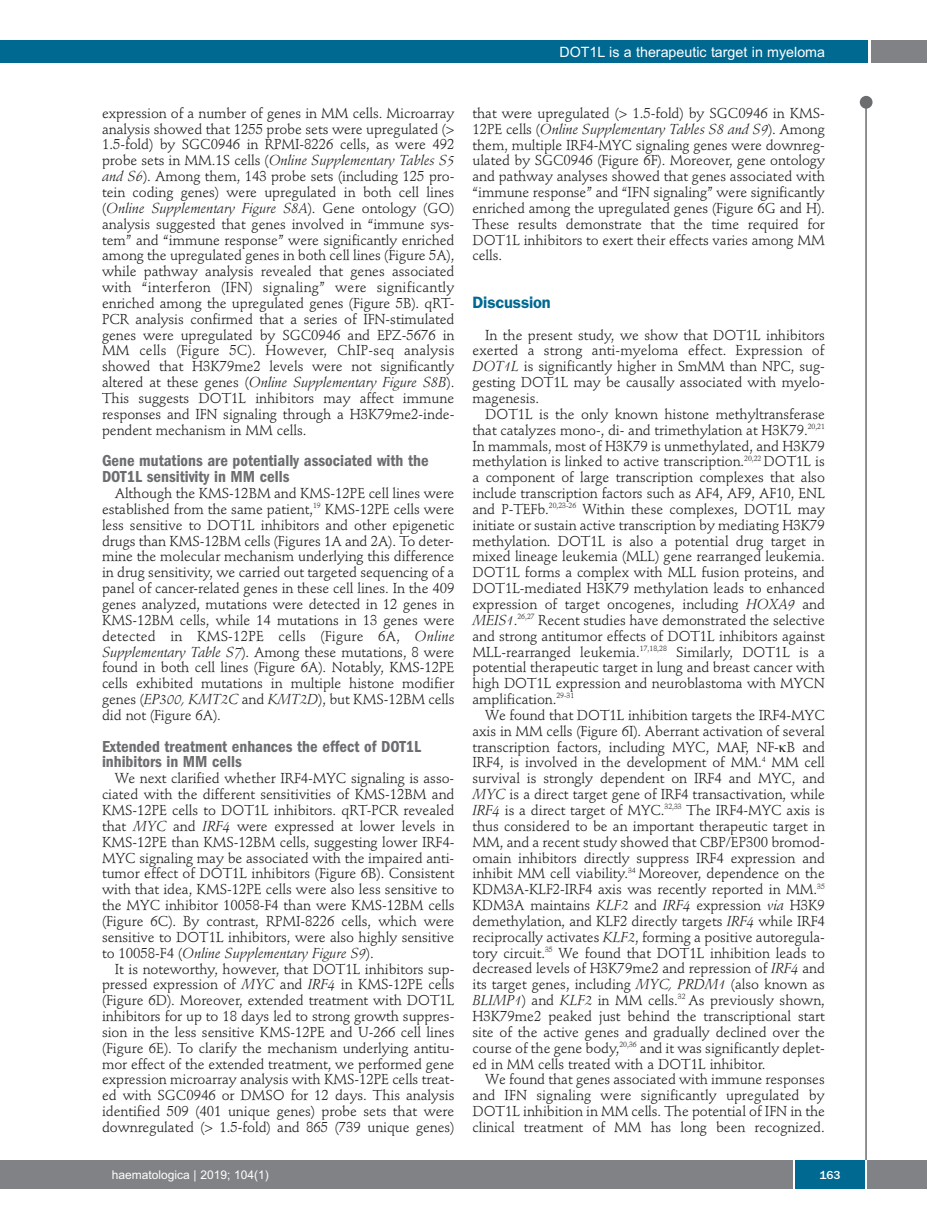
<style>
.page{position:relative;width:927px;height:1225px;background:#fff}
.page>*{position:absolute;margin:0;border:0;box-sizing:border-box;transform-origin:0 0}
.t1{font:600 condensed 16.5px/15.9px "Franklin Gothic";color:#6c6d70}
.t2{font:600 16.5px "Franklin Gothic";letter-spacing:-.01em;color:#006991}
.t3{font:14.25px/15.9px "Stempel Schneidler";letter-spacing:-.005em;color:#231f20;text-align:justify}
.t4{font:14.25px "Arial";color:#fff}
.t5{font:12px "Arial";color:#fff}
.t6{font:500 12px "Franklin Gothic";color:#fff}
.s1{font-style:italic}
</style>
<div class="page">
<div style="left:860px;top:96px;width:12px;height:13px;background:#6c6d70;border-radius:50%"></div>
<hr style="left:865px;top:98px;width:2px;height:1062px;background:#6c6d70">
<div style="left:871px;top:40px;width:56px;height:22px;background:#808285"></div>
<div style="left:18px;top:40px;width:849px;height:22px;background:#006991"></div>
<div style="left:17px;top:1160px;width:910px;height:28px;background:#808285"></div>
<div style="left:795px;top:1160px;width:70px;height:28px;background:#006991"></div>
<hr style="left:793px;top:1160px;width:2px;height:28px;background:#fff">
<hr style="left:865px;top:1160px;width:2px;height:28px;background:#fff">
<div style="left:0;top:40px;width:19px;height:22px;background:#006991"></div>
<div style="left:0;top:1160px;width:18px;height:28px;background:#808285"></div>
<p class="t4" style="left:559px;top:44px;width:267px">DOT1L is a therapeutic target in myeloma</p>
<p class="t3" style="left:102px;top:106px;width:354px">expression of a number of genes in MM cells. Microarray analysis showed that 1255 probe sets were upregulated (&gt; 1.5-fold) by SGC0946 in RPMI-8226 cells, as were 492 probe sets in MM.1S cells (<span class="s1">Online Supplementary Tables S5 and S6</span>). Among them, 143 probe sets (including 125 pro&shy;tein coding genes) were upregulated in both cell lines (<span class="s1">Online Supplementary Figure S8A</span>). Gene ontology (GO) analysis suggested that genes involved in “immune sys&shy;tem” and “immune response” were significantly enriched among the upregulated genes in both cell lines (Figure 5A), while pathway analysis revealed that genes associated with “interferon (IFN) signaling” were significantly enriched among the upregulated genes (Figure 5B). qRT-PCR analysis confirmed that a series of IFN-stimulated genes were upregulated by SGC0946 and EPZ-5676 in MM cells (Figure 5C). However, ChIP-seq analysis showed that H3K79me2 levels were not significantly altered at these genes (<span class="s1">Online Supplementary Figure S8B</span>).<br>This suggests DOT1L inhibitors may affect immune responses and IFN signaling through a H3K79me2-inde&shy;pendent mechanism in MM cells.</p>
<p class="t1" style="left:102px;top:454px;width:328px">Gene mutations are potentially associated with the<br>DOT1L sensitivity in MM cells</p>
<p class="t3" style="left:102px;top:486px;width:354px;text-indent:13px">Although the KMS-12BM and KMS-12PE cell lines were established from the same patient,<sup>19</sup> KMS-12PE cells were less sensitive to DOT1L inhibitors and other epigenetic drugs than KMS-12BM cells (Figures 1A and 2A). To deter&shy;mine the molecular mechanism underlying this difference in drug sensitivity, we carried out targeted sequencing of a panel of cancer-related genes in these cell lines. In the 409 genes analyzed, mutations were detected in 12 genes in KMS-12BM cells, while 14 mutations in 13 genes were detected in KMS-12PE cells (Figure 6A, <span class="s1">Online Supplementary Table S7</span>). Among these mutations, 8 were found in both cell lines (Figure 6A). Notably, KMS-12PE cells exhibited mutations in multiple histone modifier genes (<span class="s1">EP300, KMT2C</span> and <span class="s1">KMT2D</span>), but KMS-12BM cells did not (Figure 6A).</p>
<p class="t1" style="left:102px;top:739px;width:321px">Extended treatment enhances the effect of DOT1L inhibitors in MM cells</p>
<p class="t3" style="left:102px;top:772px;width:354px;text-indent:13px">We next clarified whether IRF4-MYC signaling is asso&shy;ciated with the different sensitivities of KMS-12BM and KMS-12PE cells to DOT1L inhibitors. qRT-PCR revealed that <span class="s1">MYC</span> and <span class="s1">IRF4</span> were expressed at lower levels in KMS-12PE than KMS-12BM cells, suggesting lower IRF4- MYC signaling may be associated with the impaired anti&shy;tumor effect of DOT1L inhibitors (Figure 6B). Consistent with that idea, KMS-12PE cells were also less sensitive to the MYC inhibitor 10058-F4 than were KMS-12BM cells (Figure 6C). By contrast, RPMI-8226 cells, which were sensitive to DOT1L inhibitors, were also highly sensitive to 10058-F4 (<span class="s1">Online Supplementary Figure S9</span>).</p>
<p class="t3" style="left:102px;top:962px;width:354px;text-indent:13px">It is noteworthy, however, that DOT1L inhibitors sup&shy;pressed expression of <span class="s1">MYC</span> and <span class="s1">IRF4</span> in KMS-12PE cells (Figure 6D). Moreover, extended treatment with DOT1L inhibitors for up to 18 days led to strong growth suppres&shy;sion in the less sensitive KMS-12PE and U-266 cell lines (Figure 6E). To clarify the mechanism underlying antitu&shy;mor effect of the extended treatment, we performed gene expression microarray analysis with KMS-12PE cells treat&shy;ed with SGC0946 or DMSO for 12 days. This analysis identified 509 (401 unique genes) probe sets that were downregulated (&gt; 1.5-fold) and 865 (739 unique genes)</p>
<p class="t3" style="left:472px;top:106px;width:354px">that were upregulated (&gt; 1.5-fold) by SGC0946 in KMS-12PE cells (<span class="s1">Online Supplementary Tables S8 and S9</span>). Among them, multiple IRF4-MYC signaling genes were downreg&shy;ulated by SGC0946 (Figure 6F). Moreover, gene ontology and pathway analyses showed that genes associated with “immune response” and “IFN signaling” were significantly enriched among the upregulated genes (Figure 6G and H).<br>These results demonstrate that the time required for DOT1L inhibitors to exert their effects varies among MM cells.</p>
<p class="t2" style="left:472px;top:296px;width:80px">Discussion</p>
<p class="t3" style="left:472px;top:328px;width:354px;text-indent:13px">In the present study, we show that DOT1L inhibitors exerted a strong anti-myeloma effect. Expression of <span class="s1">DOT1L</span> is significantly higher in SmMM than NPC, sug&shy;gesting DOT1L may be causally associated with myelo&shy;magenesis.</p>
<p class="t3" style="left:472px;top:407px;width:354px;text-indent:13px">DOT1L is the only known histone methyltransferase that catalyzes mono-, di- and trimethylation at H3K79.<sup>20,21<br></sup>In mammals, most of H3K79 is unmethylated, and H3K79 methylation is linked to active transcription.<sup>20,22</sup> DOT1L is a component of large transcription complexes that also include transcription factors such as AF4, AF9, AF10, ENL and P-TEFb.<sup>20,23-26</sup> Within these complexes, DOT1L may initiate or sustain active transcription by mediating H3K79 methylation. DOT1L is also a potential drug target in mixed lineage leukemia (MLL) gene rearranged leukemia.<br>DOT1L forms a complex with MLL fusion proteins, and DOT1L-mediated H3K79 methylation leads to enhanced expression of target oncogenes, including <span class="s1">HOXA9</span> and <span class="s1">MEIS1</span>.<sup>26,27</sup> Recent studies have demonstrated the selective and strong antitumor effects of DOT1L inhibitors against MLL-rearranged leukemia.<sup>17,18,28</sup> Similarly, DOT1L is a potential therapeutic target in lung and breast cancer with high DOT1L expression and neuroblastoma with MYCN amplification.<sup>29-31</sup></p>
<p class="t3" style="left:472px;top:708px;width:354px;text-indent:13px">We found that DOT1L inhibition targets the IRF4-MYC axis in MM cells (Figure 6I). Aberrant activation of several transcription factors, including MYC, MAF, NF- B and IRF4, is involved in the development of MM.<sup>4</sup> MM cell survival is strongly dependent on IRF4 and MYC, and <span class="s1">MYC</span> is a direct target gene of IRF4 transactivation, while <span class="s1">IRF4</span> is a direct target of MYC.<sup>32,33</sup> The IRF4-MYC axis is thus considered to be an important therapeutic target in MM, and a recent study showed that CBP/EP300 bromod&shy;omain inhibitors directly suppress IRF4 expression and inhibit MM cell viability.<sup>34</sup> Moreover, dependence on the KDM3A-KLF2-IRF4 axis was recently reported in MM.<sup>35<br></sup>KDM3A maintains <span class="s1">KLF2</span> and <span class="s1">IRF4</span> expression <span class="s1">via</span> H3K9 demethylation, and KLF2 directly targets <span class="s1">IRF4</span> while IRF4 reciprocally activates <span class="s1">KLF2</span>, forming a positive autoregula&shy;tory circuit.<sup>35</sup> We found that DOT1L inhibition leads to decreased levels of H3K79me2 and repression of <span class="s1">IRF4</span> and its target genes, including <span class="s1">MYC, PRDM1</span> (also known as <span class="s1">BLIMP1</span>) and <span class="s1">KLF2</span> in MM cells.<sup>32</sup> As previously shown, H3K79me2 peaked just behind the transcriptional start site of the active genes and gradually declined over the course of the gene body,<sup>20,36</sup> and it was significantly deplet&shy;ed in MM cells treated with a DOT1L inhibitor.</p>
<p class="t3" style="left:472px;top:1073px;width:354px;text-indent:13px">We found that genes associated with immune responses and IFN signaling were significantly upregulated by DOT1L inhibition in MM cells. The potential of IFN in the clinical treatment of MM has long been recognized.</p>
<p class="t5" style="left:112px;top:1167px;width:158px">haematologica | 2019; 104(1)</p>
<p class="t6" style="left:819px;top:1167px;width:22px">163</p>
</div>
